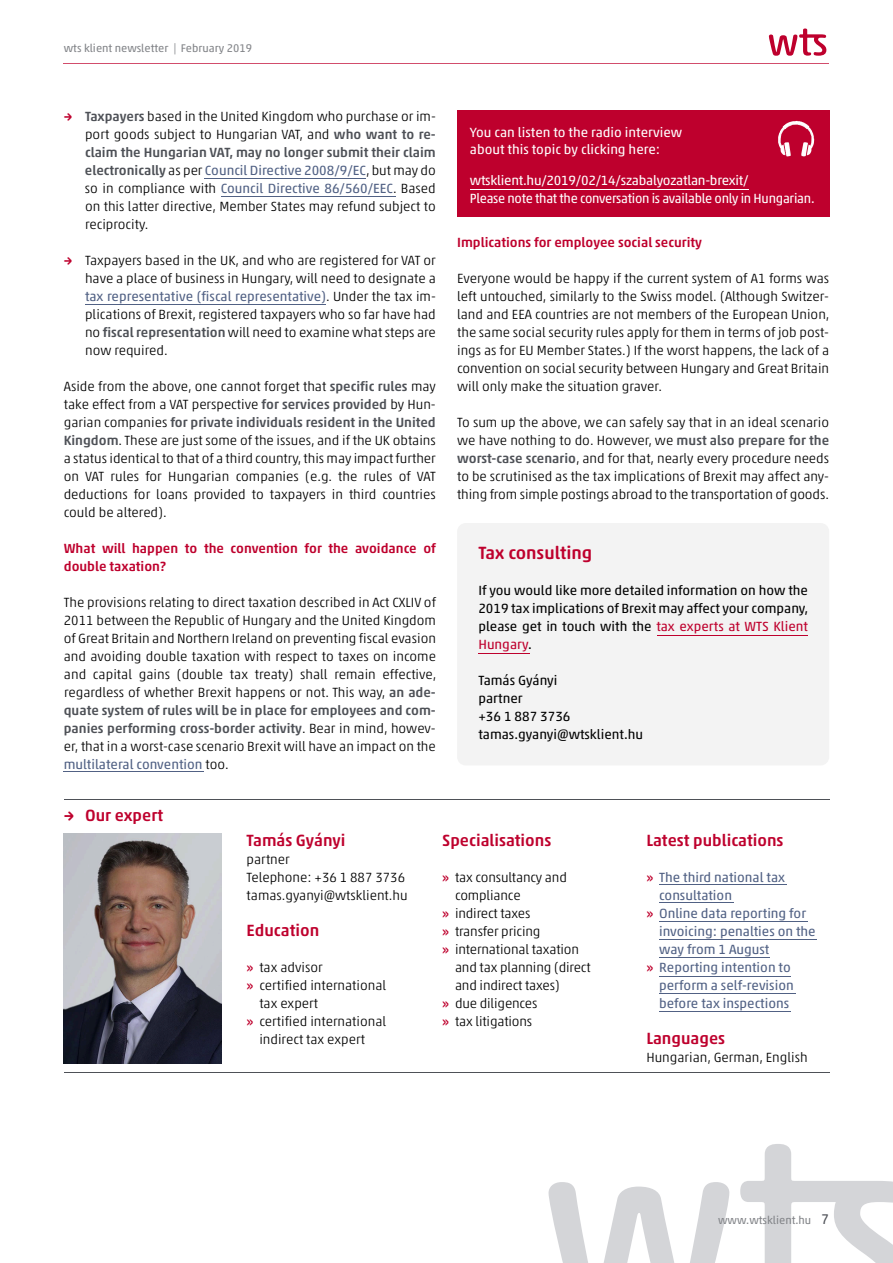
<style>
.page{position:relative;width:893px;height:1263px;background:#fff}
.page>*{position:absolute;margin:0;border:0;box-sizing:border-box;transform-origin:0 0}
.t1{font:500 18px "Akko Rounded Pro";color:#be002d}
.t2{font:500 16.5px "Akko Pro";color:#be002d}
.t3{font:300 13.5px/18px "Akko Pro";color:#000;text-align:justify}
.t4{font:13.5px/18px "Akko Pro";color:#000;text-align:justify}
.t5{font:13.5px/16.5px "Akko Pro";letter-spacing:-.015em;color:#fff}
.t6{font:13.5px "Akko Pro";color:#516184}
.t7{font:500 13.5px/18px "Akko Pro";color:#be002d}
.t8{font:11.25px "Akko Pro";color:#838589}
.s1{font-family:"Akko Rounded Pro";font-weight:500;color:#be002d}
.s2{font-weight:500;color:#4e5157}
.s3{font-weight:400;color:#516184}
.s4{font-family:"Akko Rounded Pro"}
.s5{color:#be002d}
.s6{font-weight:500;color:#be002d}
.s7{font-size:14.25px;color:#4e5157}
</style>
<div class="page">
<svg style="left:769px;top:29px;width:57px;height:27px"></svg>
<hr style="left:64px;top:64px;width:765px;height:1px;background:#d24d6c">
<svg style="left:549px;top:1182px;width:180px;height:81px"></svg>
<svg style="left:740px;top:1144px;width:153px;height:119px"></svg>
<div style="left:457px;top:523px;width:372px;height:242px;background:#f3f3f3;border-radius:9px"></div>
<hr style="left:657px;top:635px;width:151px;height:1px;background:#be002d">
<hr style="left:478px;top:653px;width:51px;height:1px;background:#be002d">
<div style="left:457px;top:111px;width:372px;height:106px;background:#be002d"></div>
<img style="left:778px;top:121px;width:20px;height:34px">
<hr style="left:470px;top:189px;width:278px;height:1px;background:#fff">
<hr style="left:64px;top:772px;width:140px;height:1px;background:#516184">
<img style="left:64px;top:834px;width:157px;height:229px">
<hr style="left:64px;top:799px;width:765px;height:1px;background:#4e5157">
<hr style="left:64px;top:1071px;width:765px;height:1px;background:#4e5157">
<hr style="left:659px;top:921px;width:149px;height:1px;background:#516184">
<hr style="left:659px;top:939px;width:157px;height:1px;background:#516184">
<hr style="left:659px;top:957px;width:111px;height:1px;background:#516184">
<hr style="left:659px;top:976px;width:132px;height:1px;background:#516184">
<hr style="left:659px;top:993px;width:136px;height:1px;background:#516184">
<hr style="left:659px;top:1011px;width:132px;height:1px;background:#516184">
<hr style="left:659px;top:884px;width:128px;height:1px;background:#516184">
<hr style="left:659px;top:902px;width:74px;height:1px;background:#516184">
<hr style="left:204px;top:178px;width:162px;height:1px;background:#516184">
<hr style="left:221px;top:196px;width:174px;height:1px;background:#516184">
<hr style="left:85px;top:305px;width:240px;height:1px;background:#516184">
<p class="t8" style="left:64px;top:42px;width:190px">wts klient newsletter | February 2019</p>
<p class="t3" style="left:85px;top:107px;width:352px;text-indent:-21px"><span class="s1">→</span> <span class="s2">Taxpayers</span> based in the United Kingdom who purchase or im&shy;port goods subject to Hungarian VAT, and <span class="s2">who want to re&shy;claim the Hungarian VAT, may no longer submit their claim electronically</span> as per <span class="s3">Council Directive 2008/9/EC</span>, but may do so in compliance with <span class="s3">Council Directive 86/560/EEC</span>. Based on this latter directive, Member States may refund subject to reciprocity.</p>
<p class="t3" style="left:85px;top:251px;width:352px;text-indent:-21px"><span class="s1">→</span> Taxpayers based in the UK, and who are registered for VAT or have a place of business in Hungary, will need to designate a <span class="s3">tax representative (fiscal representative)</span>. Under the tax im&shy;plications of Brexit, registered taxpayers who so far have had no <span class="s2">fiscal representation</span> will need to examine what steps are now required.</p>
<p class="t3" style="left:64px;top:377px;width:374px">Aside from the above, one cannot forget that <span class="s2">specific rules</span> may take effect from a VAT perspective <span class="s2">for services provided</span> by Hun&shy;garian companies <span class="s2">for private individuals resident in the United Kingdom</span>. These are just some of the issues, and if the UK obtains a status identical to that of a third country, this may impact further on VAT rules for Hungarian companies (e.g. the rules of VAT deductions for loans provided to taxpayers in third countries could be altered).</p>
<p class="t7" style="left:64px;top:539px;width:374px">What will happen to the convention for the avoidance of double taxation?</p>
<p class="t3" style="left:64px;top:593px;width:374px">The provisions relating to direct taxation described in Act CXLIV of 2011 between the Republic of Hungary and the United Kingdom of Great Britain and Northern Ireland on preventing fiscal evasion and avoiding double taxation with respect to taxes on income and capital gains (double tax treaty) shall remain effective, regardless of whether Brexit happens or not. This way, <span class="s2">an ade&shy;quate system of rules will be in place for employees and com&shy;panies performing cross-border activity</span>. Bear in mind, howev&shy;er, that in a worst-case scenario Brexit will have an impact on the <span class="s3">multilateral convention</span> too.</p>
<p class="t2" style="left:64px;top:805px;width:101px"><span class="s4">→</span> Our expert</p>
<p class="t5" style="left:470px;top:124px;width:214px">You can listen to the radio interview about this topic by clicking here:</p>
<p class="t5" style="left:470px;top:172px;width:346px;line-height:18px">wtsklient.hu/2019/02/14/szabalyozatlan-brexit/<br>Please note that the conversation is available only in Hungarian.</p>
<p class="t7" style="left:457px;top:233px;width:246px">Implications for employee social security</p>
<p class="t3" style="left:457px;top:269px;width:374px">Everyone would be happy if the current system of A1 forms was left untouched, similarly to the Swiss model. (Although Switzer&shy;land and EEA countries are not members of the European Union, the same social security rules apply for them in terms of job post&shy;ings as for EU Member States.) If the worst happens, the lack of a convention on social security between Hungary and Great Britain will only make the situation graver.</p>
<p class="t3" style="left:457px;top:413px;width:374px">To sum up the above, we can safely say that in an ideal scenario we have nothing to do. However, we <span class="s2">must also prepare for the worst-case scenario</span>, and for that, nearly every procedure needs to be scrutinised as the tax implications of Brexit may affect any&shy;thing from simple postings abroad to the transportation of goods.</p>
<h1 class="t1" style="left:478px;top:542px;width:115px">Tax consulting</h1>
<p class="t4" style="left:478px;top:581px;width:331px">If you would like more detailed information on how the 2019 tax implications of Brexit may affect your company, please get in touch with the <span class="s5">tax experts at WTS Klient Hungary</span>.</p>
<p class="t4" style="left:478px;top:671px;width:166px;text-align:left">Tamás Gyányi<br>partner<br>+36 1 887 3736 tamas.gyanyi@wtsklient.hu</p>
<p class="t2" style="left:247px;top:830px;width:100px">Tamás Gyányi</p>
<p class="t3" style="left:247px;top:850px;width:163px;text-align:left">partner<br>Telephone: +36 1 887 3736 tamas.gyanyi@wtsklient.hu</p>
<p class="t2" style="left:247px;top:920px;width:74px">Education</p>
<p class="t3" style="left:247px;top:958px;width:78px"><span class="s6">»</span> tax advisor</p>
<p class="t3" style="left:247px;top:976px;width:141px"><span class="s6">»</span> certified international</p>
<p class="t3" style="left:259px;top:994px;width:60px">tax expert</p>
<p class="t3" style="left:247px;top:1012px;width:141px"><span class="s6">»</span> certified international</p>
<p class="t3" style="left:259px;top:1030px;width:107px">indirect tax expert</p>
<p class="t2" style="left:442px;top:830px;width:111px">Specialisations</p>
<p class="t3" style="left:442px;top:868px;width:126px"><span class="s6">»</span> tax consultancy and</p>
<p class="t3" style="left:455px;top:886px;width:67px">compliance</p>
<p class="t3" style="left:442px;top:904px;width:90px"><span class="s6">»</span> indirect taxes</p>
<p class="t3" style="left:442px;top:922px;width:100px"><span class="s6">»</span> transfer pricing</p>
<p class="t3" style="left:442px;top:940px;width:138px"><span class="s6">»</span> international taxation</p>
<p class="t3" style="left:455px;top:958px;width:137px">and tax planning (direct</p>
<p class="t3" style="left:455px;top:976px;width:106px">and indirect taxes)</p>
<p class="t3" style="left:442px;top:994px;width:97px"><span class="s6">»</span> due diligences</p>
<p class="t3" style="left:442px;top:1012px;width:91px"><span class="s6">»</span> tax litigations</p>
<p class="t2" style="left:646px;top:830px;width:139px">Latest publications</p>
<p class="t6" style="left:646px;top:869px;width:140px"><span class="s6">»</span> The third national tax</p>
<p class="t6" style="left:659px;top:887px;width:74px">consultation</p>
<p class="t6" style="left:646px;top:905px;width:161px"><span class="s6">»</span> Online data reporting for</p>
<p class="t6" style="left:659px;top:923px;width:158px">invoicing: penalties on the</p>
<p class="t6" style="left:659px;top:941px;width:112px">way from 1 August</p>
<p class="t6" style="left:646px;top:959px;width:146px"><span class="s6">»</span> Reporting intention to</p>
<p class="t6" style="left:659px;top:977px;width:136px">perform a self-revision</p>
<p class="t6" style="left:659px;top:995px;width:132px">before tax inspections</p>
<p class="t2" style="left:646px;top:1028px;width:80px">Languages</p>
<p class="t3" style="left:646px;top:1048px;width:163px">Hungarian, German, English</p>
<p class="t8" style="left:718px;top:1213px;width:113px">www.wtsklient.hu <span class="s7">7</span></p>
</div>
